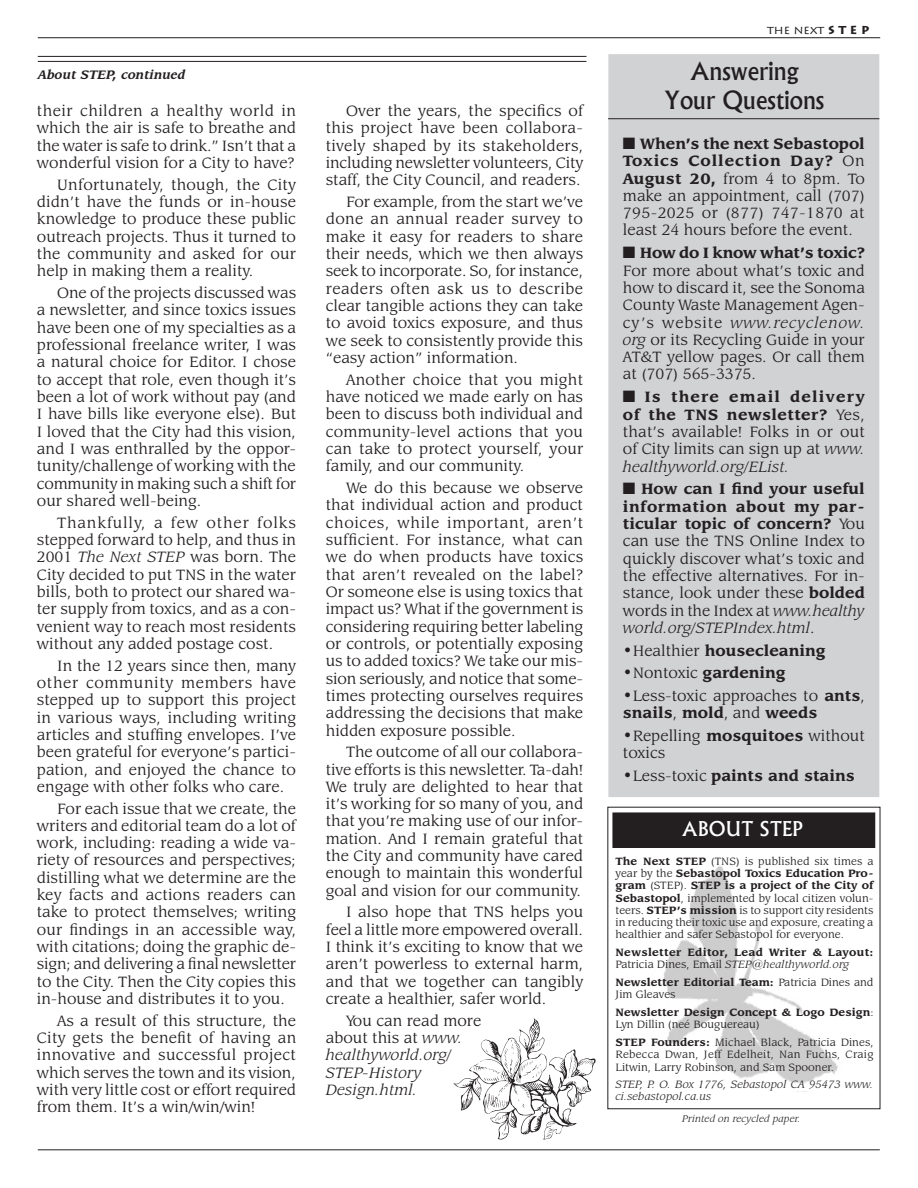
<style>
.page{position:relative;width:918px;height:1188px;background:#fff}
.page>*{position:absolute;margin:0;border:0;box-sizing:border-box;transform-origin:0 0}
.t1{font:500 24px/28.8px "Albertus";color:#231f20;text-align:center}
.t2{font:500 19.5px "Albertus";color:#fff}
.t3{font:16.5px/17.4px "Leawood IT Cby BT";color:#231f20;text-align:justify}
.t4{font:italic 16.5px/17.4px "Leawood IT Cby BT";color:#231f20}
.t5{font:700 16.5px "Leawood IT Cby BT";color:#231f20}
.t6{font:italic 700 13.5px "Leawood IT Cby BT";color:#231f20}
.t7{font:12px "Lithos Pro";color:#231f20}
.t8{font:11.7px/12.3px "Leawood IT Cby BT";color:#231f20;text-align:justify}
.t9{font:700 11.7px/12.3px "Leawood IT Cby BT";letter-spacing:.025em;color:#231f20}
.t10{font:700 11.7px/12.3px "Leawood IT Cby BT";color:#231f20}
.t11{font:italic 11.7px/12px "Leawood IT Cby BT";color:#231f20}
.t12{font:italic 10.5px "Leawood IT Cby BT";color:#231f20}
.s1{font-style:italic}
.s2{font-style:normal}
.s3{font-weight:700;font-size:13.5px}
.s4{font-weight:700}
.s5{font-weight:400}
.s6{font-weight:400;font-style:italic}
</style>
<div class="page">
<hr style="left:38px;top:37px;width:842px;height:1px;background:#231f20">
<div style="left:613px;top:813px;width:262px;height:34px;background:#231f20"></div>
<div style="left:613px;top:813px;width:262px;height:35px;border:1px solid #231f20"></div>
<img style="left:663px;top:866px;width:175px;height:218px">
<hr style="left:38px;top:1149px;width:842px;height:1px;background:#231f20">
<hr style="left:38px;top:56px;width:548px;height:1px;background:#231f20">
<hr style="left:38px;top:61px;width:548px;height:1px;background:#231f20">
<div style="left:608px;top:54px;width:272px;height:744px;background:#d1d2d4"></div>
<hr style="left:608px;top:118px;width:271px;height:1px;background:#231f20">
<img style="left:453px;top:1018px;width:142px;height:122px">
<p class="t6" style="left:38px;top:67px;width:150px">About STEP, continued</p>
<p class="t3" style="left:37px;top:102px;width:261px">their children a healthy world in which the air is safe to breathe and the water is safe to drink.” Isn’t that a wonderful vision for a City to have?</p>
<p class="t3" style="left:37px;top:176px;width:261px;text-indent:20px">Unfortunately, though, the City didn’t have the funds or in-house knowledge to produce these public outreach projects. Thus it turned to the community and asked for our help in making them a reality.</p>
<p class="t3" style="left:37px;top:284px;width:261px;text-indent:20px">One of the projects discussed was a newsletter, and since toxics issues have been one of my specialties as a professional freelance writer, I was a natural choice for Editor. I chose to accept that role, even though it’s been a lot of work without pay (and I have bills like everyone else). But I loved that the City had this vision, and I was enthralled by the oppor&shy;tunity/challenge of working with the community in making such a shift for our shared well-being.</p>
<p class="t3" style="left:37px;top:514px;width:261px;text-indent:20px">Thankfully, a few other folks stepped forward to help, and thus in 2001 <span class="s1">The Next STEP</span> was born. The City decided to put TNS in the water bills, both to protect our shared wa&shy;ter supply from toxics, and as a con&shy;venient way to reach most residents without any added postage cost.</p>
<p class="t3" style="left:37px;top:657px;width:261px;text-indent:20px">In the 12 years since then, many other community members have stepped up to support this project in various ways, including writing articles and stuffing envelopes. I’ve been grateful for everyone’s partici&shy;pation, and enjoyed the chance to engage with other folks who care.</p>
<p class="t3" style="left:37px;top:800px;width:261px;text-indent:20px">For each issue that we create, the writers and editorial team do a lot of work, including: reading a wide va&shy;riety of resources and perspectives; distilling what we determine are the key facts and actions readers can take to protect themselves; writing our findings in an accessible way, with citations; doing the graphic de&shy;sign; and delivering a final newsletter to the City. Then the City copies this in-house and distributes it to you.</p>
<p class="t3" style="left:37px;top:1012px;width:261px;text-indent:20px">As a result of this structure, the City gets the benefit of having an innovative and successful project which serves the town and its vision, with very little cost or effort required from them. It’s a win/win/win!</p>
<p class="t3" style="left:326px;top:102px;width:259px;text-indent:20px">Over the years, the specifics of this project have been collabora&shy;tively shaped by its stakeholders, including newsletter volunteers, City staff, the City Council, and readers.</p>
<p class="t3" style="left:326px;top:193px;width:259px;text-indent:20px">For example, from the start we’ve done an annual reader survey to make it easy for readers to share their needs, which we then always seek to incorporate. So, for instance, readers often ask us to describe clear tangible actions they can take to avoid toxics exposure, and thus we seek to consistently provide this “easy action” information.</p>
<p class="t3" style="left:326px;top:371px;width:259px;text-indent:20px">Another choice that you might have noticed we made early on has been to discuss both individual and community-level actions that you can take to protect yourself, your family, and our community.</p>
<p class="t3" style="left:326px;top:479px;width:259px;text-indent:20px">We do this because we observe that individual action and product choices, while important, aren’t sufficient. For instance, what can we do when products have toxics that aren’t revealed on the label?<br>Or someone else is using toxics that impact us? What if the government is considering requiring better labeling or controls, or potentially exposing us to added toxics? We take our mis&shy;sion seriously, and notice that some&shy;times protecting ourselves requires addressing the decisions that make hidden exposure possible.</p>
<p class="t3" style="left:326px;top:743px;width:259px;text-indent:20px">The outcome of all our collabora&shy;tive efforts is this newsletter. Ta-dah!<br>We truly are delighted to hear that it’s working for so many of you, and that you’re making use of our infor&shy;mation. And I remain grateful that the City and community have cared enough to maintain this wonderful goal and vision for our community.</p>
<p class="t3" style="left:326px;top:903px;width:259px;text-indent:20px">I also hope that TNS helps you feel a little more empowered overall.<br>I think it’s exciting to know that we aren’t powerless to external harm, and that we together can tangibly create a healthier, safer world.</p>
<p class="t4" style="left:326px;top:1012px;width:157px;text-indent:20px"><span class="s2">You can read more about this at</span> www. healthyworld.org/<br>STEP-History<br>Design.html.</p>
<p class="t7" style="left:767px;top:23px;width:104px">THE NEXT <span class="s3">s t e p</span></p>
<h1 class="t1" style="left:665px;top:57px;width:161px">Answering<br>Your Questions</h1>
<p class="t3" style="left:623px;top:135px;width:243px">■ <span class="s4">When’s the next Sebastopol Toxics Collection Day?</span> On <span class="s4">August 20,</span> from 4 to 8pm. To make an appointment, call (707)<br>795-2025 or (877) 747-1870 at least 24 hours before the event.</p>
<p class="t3" style="left:623px;top:244px;width:244px">■ <span class="s4">How do I know what’s toxic?<br></span>For more about what’s toxic and how to discard it, see the Sonoma County Waste Management Agen&shy;cy’s website <span class="s1">www.recyclenow. org</span> or its Recycling Guide in your AT&amp;T yellow pages. Or call them at (707) 565-3375.</p>
<p class="t3" style="left:623px;top:388px;width:243px">■ <span class="s4">Is there email delivery of the TNS newsletter?</span> Yes, that’s available! Folks in or out of City limits can sign up at <span class="s1">www. healthyworld.org/EList.</span></p>
<p class="t3" style="left:623px;top:480px;width:243px">■ <span class="s4">How can I find your useful information about my par&shy;ticular topic of concern?</span> You can use the TNS Online Index to quickly discover what’s toxic and the effective alternatives. For in&shy;stance, look under these <span class="s4">bolded </span>words in the Index at <span class="s1">www.healthy world.org/STEPIndex.html</span>.</p>
<p class="t5" style="left:623px;top:640px;width:204px"><span class="s5">•Healthier</span> housecleaning</p>
<p class="t3" style="left:623px;top:664px;width:164px">•Nontoxic <span class="s4">gardening</span></p>
<p class="t3" style="left:623px;top:687px;width:243px">•Less-toxic approaches to <span class="s4">ants</span>, <span class="s4">snails</span>, <span class="s4">mold</span>, and <span class="s4">weeds</span></p>
<p class="t3" style="left:623px;top:727px;width:243px">•Repelling <span class="s4">mosquitoes</span> without toxics</p>
<p class="t5" style="left:623px;top:766px;width:233px"><span class="s5">•Less-toxic</span> paints and stains</p>
<p class="t2" style="left:682px;top:817px;width:122px">ABOUT STEP</p>
<p class="t8" style="left:616px;top:855px;width:260px"><span class="s4">The Next STEP</span> (TNS) is published six times a year by the <span class="s4">Sebastopol Toxics Education Pro&shy;gram</span> (STEP). <span class="s4">STEP is a project of the City of Sebastopol</span>, implemented by local citizen volun&shy;teers. <span class="s4">STEP’s mission</span> is to support city residents in reducing their toxic use and exposure, creating a healthier and safer Sebastopol for everyone.</p>
<p class="t9" style="left:616px;top:946px;width:260px">Newsletter Editor, Lead Writer &amp; Layout:<br><span class="s5">Patricia Dines, Email</span> <span class="s6">STEP@healthyworld.org</span></p>
<p class="t8" style="left:616px;top:976px;width:259px"><span class="s4">Newsletter Editorial Team:</span> Patricia Dines and<br>Jim Gleaves</p>
<p class="t10" style="left:616px;top:1006px;width:259px">Newsletter Design Concept &amp; Logo Design<span class="s5">:<br>Lyn Dillin (neé Bouguereau)</span></p>
<p class="t8" style="left:616px;top:1036px;width:260px"><span class="s4">STEP Founders:</span> Michael Black, Patricia Dines, Rebecca Dwan, Jeff Edelheit, Nan Fuchs, Craig Litwin, Larry Robinson, and Sam Spooner.</p>
<p class="t11" style="left:616px;top:1078px;width:259px">STEP, P. O. Box 1776, Sebastopol CA 95473 www. ci.sebastopol.ca.us</p>
<p class="t12" style="left:682px;top:1113px;width:120px">Printed on recycled paper.</p>
</div>
